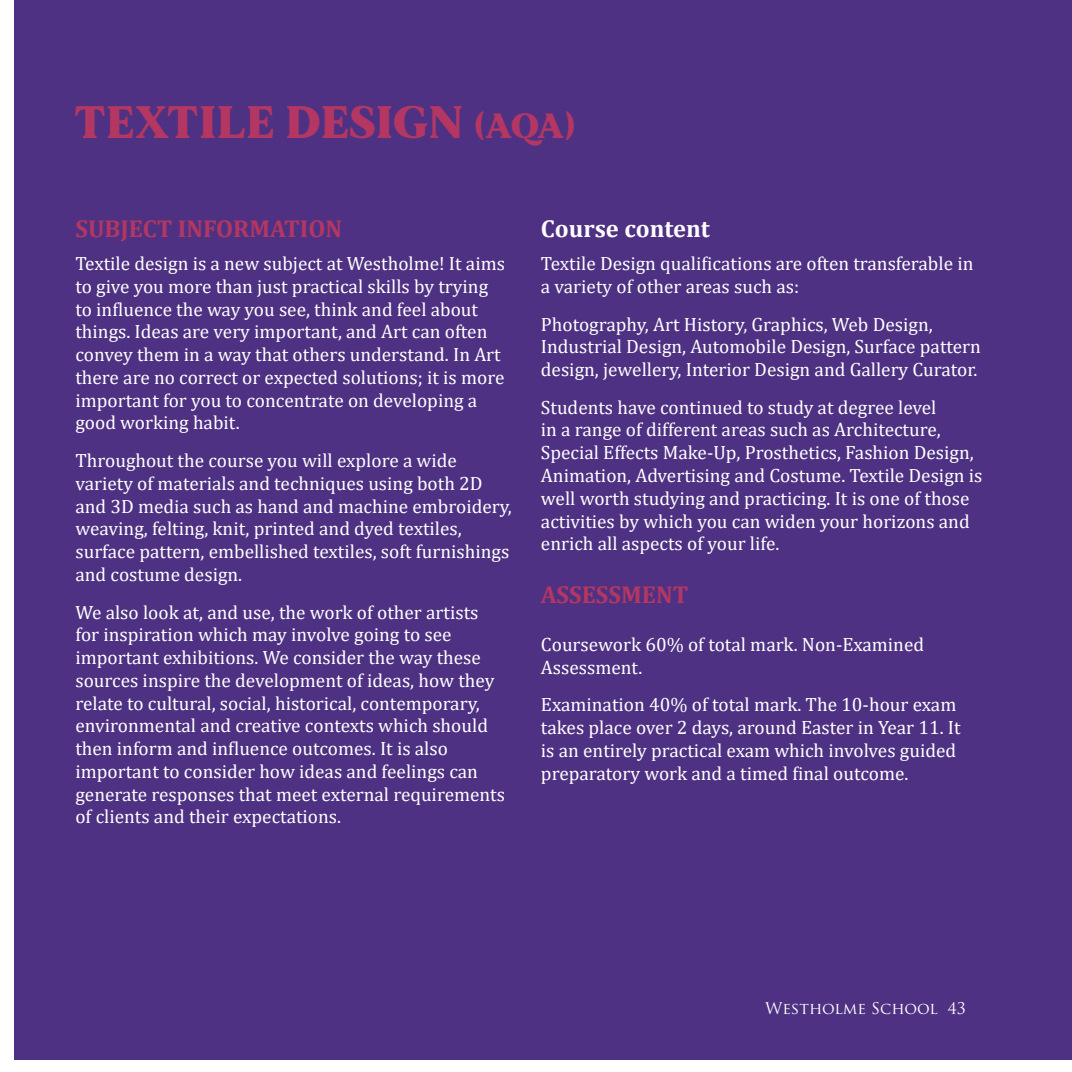
<style>
.page{position:relative;width:1072px;height:1072px;background:#fff}
.page>*{position:absolute;margin:0;border:0;box-sizing:border-box;transform-origin:0 0}
.Heading{font:900 45.5px "MADE Mirage";letter-spacing:.025em;color:#b33762}
.Subhead{font:700 24.5px "Cambria";color:#b33762}
.Subhead-2{font:700 24.5px "Cambria";color:#fff}
.Body_text{font:19.25px/22.8px "Cambria";color:#fff}
.t1{font:15.75px "Trajan Pro";color:#fff}
.s1{font-size:35px}
</style>
<div class="page">
<div style="left:15px;top:0;width:1056px;height:1059px;background:#4f3183"></div>
<p class="Heading" style="left:74px;top:91px;width:502px">TEXTILE DESIGN <span class="s1">(AQA)</span></p>
<p class="Subhead" style="left:75px;top:212px;width:268px">SUBJECT INFORMATION</p>
<p class="Body_text" style="left:75px;top:252px;width:431px">Textile design is a new subject at Westholme! It aims to give you more than just practical skills by trying to influence the way you see, think and feel about things. Ideas are very important, and Art can often convey them in a way that others understand. In Art there are no correct or expected solutions; it is more important for you to concentrate on developing a good working habit.</p>
<p class="Body_text" style="left:75px;top:449px;width:438px">Throughout the course you will explore a wide variety of materials and techniques using both 2D and 3D media such as hand and machine embroidery, weaving, felting, knit, printed and dyed textiles, surface pattern, embellished textiles, soft furnishings and costume design.</p>
<p class="Body_text" style="left:75px;top:600px;width:431px">We also look at, and use, the work of other artists for inspiration which may involve going to see important exhibitions. We consider the way these sources inspire the development of ideas, how they relate to cultural, social, historical, contemporary, environmental and creative contexts which should then inform and influence outcomes. It is also important to consider how ideas and feelings can generate responses that meet external requirements of clients and their expectations.</p>
<p class="Subhead-2" style="left:541px;top:212px;width:170px">Course content</p>
<p class="Body_text" style="left:541px;top:252px;width:434px">Textile Design qualifications are often transferable in a variety of other areas such as:</p>
<p class="Body_text" style="left:541px;top:312px;width:441px">Photography, Art History, Graphics, Web Design,<br>Industrial Design, Automobile Design, Surface pattern design, jewellery, Interior Design and Gallery Curator.</p>
<p class="Body_text" style="left:541px;top:395px;width:443px">Students have continued to study at degree level<br>in a range of different areas such as Architecture, Special Effects Make-Up, Prosthetics, Fashion Design, Animation, Advertising and Costume. Textile Design is well worth studying and practicing. It is one of those activities by which you can widen your horizons and enrich all aspects of your life.</p>
<p class="Subhead" style="left:541px;top:577px;width:149px">ASSESSMENT</p>
<p class="Body_text" style="left:541px;top:633px;width:385px">Coursework 60% of total mark. Non-Examined<br>Assessment.</p>
<p class="Body_text" style="left:541px;top:693px;width:421px">Examination 40% of total mark. The 10-hour exam takes place over 2 days, around Easter in Year 11. It is an entirely practical exam which involves guided preparatory work and a timed final outcome.</p>
<p class="t1" style="left:765px;top:998px;width:174px">Westholme School</p>
<p class="t1" style="left:947px;top:998px;width:19px">43</p>
</div>
